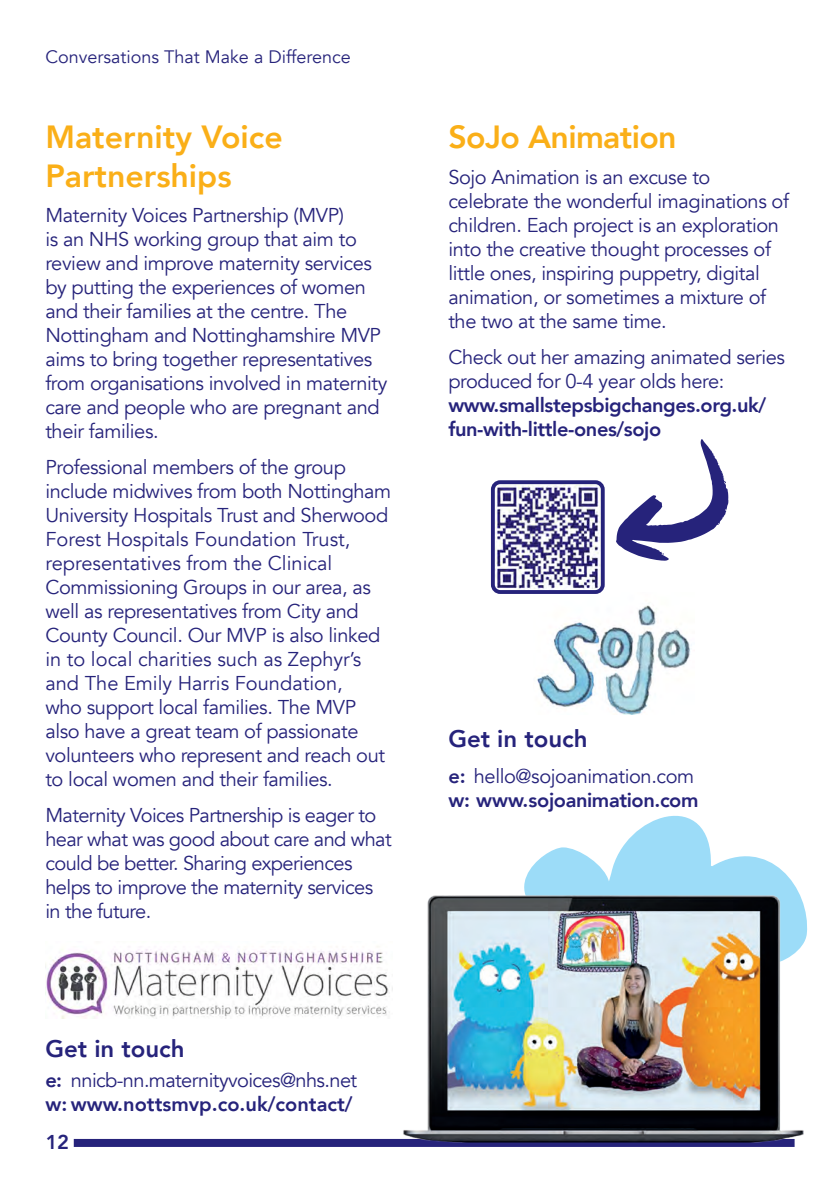
<style>
.page{position:relative;width:840px;height:1191px;background:#fff}
.page>*{position:absolute;margin:0;border:0;box-sizing:border-box;transform-origin:0 0}
.t1{font:800 32px/38.4px "Avenir";color:#faaf18}
.t2{font:800 32px "Avenir";letter-spacing:-.02em;color:#faaf18}
.t3{font:800 24px "Avenir";color:#26237b}
.t4{font:20px/24px "Avenir";letter-spacing:-.02em;color:#26237b}
.t5{font:800 20px/24px "Avenir";letter-spacing:-.02em;color:#26237b}
.t6{font:800 20px "Avenir";color:#26237b}
.t7{font:18px "Avenir";color:#26237b}
.s1{font-weight:800}
</style>
<div class="page">
<svg style="left:649px;top:816px;width:47px;height:7px"></svg>
<div style="left:74px;top:1139px;width:720px;height:8px;background:#26237b"></div>
<img style="left:45px;top:949px;width:318px;height:69px">
<svg style="left:616px;top:439px;width:112px;height:122px"></svg>
<img style="left:537px;top:605px;width:153px;height:109px">
<img style="left:495px;top:485px;width:104px;height:104px">
<div style="left:490px;top:480px;width:114px;height:114px;border:4px solid #26237b;border-radius:7px"></div>
<img style="left:363px;top:823px;width:445px;height:324px">
<p class="t7" style="left:45px;top:46px;width:307px">Conversations That Make a Difference</p>
<p class="t1" style="left:45px;top:118px;width:239px">Maternity Voice<br>Partnerships</p>
<p class="t4" style="left:45px;top:203px;width:343px">Maternity Voices Partnership (MVP)<br>is an NHS working group that aim to review and improve maternity services by putting the experiences of women and their families at the centre. The Nottingham and Nottinghamshire MVP aims to bring together representatives from organisations involved in maternity care and people who are pregnant and their families.</p>
<p class="t4" style="left:45px;top:455px;width:347px">Professional members of the group include midwives from both Nottingham University Hospitals Trust and Sherwood Forest Hospitals Foundation Trust, representatives from the Clinical Commissioning Groups in our area, as well as representatives from City and County Council. Our MVP is also linked in to local charities such as Zephyr’s and The Emily Harris Foundation,<br>who support local families. The MVP also have a great team of passionate volunteers who represent and reach out to local women and their families.</p>
<p class="t4" style="left:45px;top:803px;width:347px">Maternity Voices Partnership is eager to hear what was good about care and what could be better. Sharing experiences helps to improve the maternity services in the future.</p>
<p class="t3" style="left:45px;top:1030px;width:141px">Get in touch</p>
<p class="t4" style="left:45px;top:1068px;width:313px"><span class="s1">e:</span> nnicb-nn.maternityvoices@nhs.net</p>
<p class="t6" style="left:45px;top:1088px;width:308px">w: www.nottsmvp.co.uk/contact/</p>
<p class="t5" style="left:46px;top:1129px;width:25px">12</p>
<p class="t2" style="left:448px;top:112px;width:230px">SoJo Animation</p>
<p class="t4" style="left:448px;top:165px;width:342px">Sojo Animation is an excuse to celebrate the wonderful imaginations of children. Each project is an exploration into the creative thought processes of little ones, inspiring puppetry, digital animation, or sometimes a mixture of the two at the same time.</p>
<p class="t4" style="left:448px;top:345px;width:338px">Check out her amazing animated series produced for 0-4 year olds here:</p>
<p class="t5" style="left:448px;top:393px;width:319px">www.smallstepsbigchanges.org.uk/ fun-with-little-ones/sojo</p>
<p class="t3" style="left:448px;top:720px;width:141px">Get in touch</p>
<p class="t4" style="left:448px;top:764px;width:247px"><span class="s1">e:</span> hello@sojoanimation.com</p>
<p class="t5" style="left:448px;top:787px;width:251px">w: www.sojoanimation.com</p>
</div>
